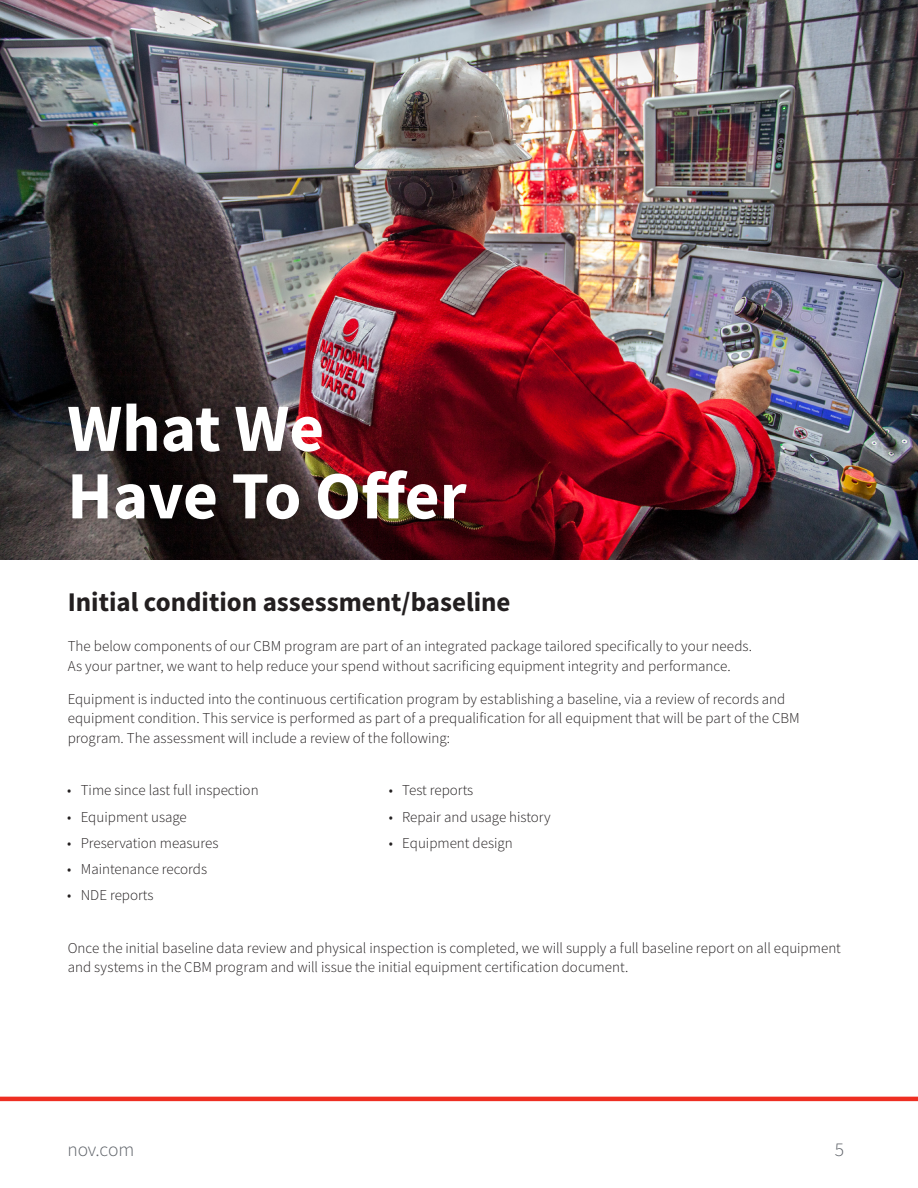
<style>
.page{position:relative;width:918px;height:1188px;background:#fff}
.page>*{position:absolute;margin:0;border:0;box-sizing:border-box;transform-origin:0 0}
.t1{font:700 67.5px "Source Sans Pro";color:#fff}
.Sub_Head_2__Source_S{font:700 27px "Source Sans Pro";color:#231f20}
.t2{font:300 19.5px "Source Sans Pro";letter-spacing:-.01em;color:#5f6369}
.Body_Text__Source_Sa{font:300 15px/19.5px "Source Sans Pro";color:#231f20}
</style>
<div class="page">
<hr style="left:0;top:1097px;width:918px;height:4px;background:#ee2e22">
<img style="left:0;top:0;width:918px;height:560px">
<p class="t1" style="left:67px;top:383px;width:258px">What We</p>
<p class="t1" style="left:67px;top:450px;width:401px">Have To Offer</p>
<p class="Sub_Head_2__Source_S" style="left:68px;top:584px;width:444px">Initial condition assessment/baseline</p>
<p class="Body_Text__Source_Sa" style="left:68px;top:636px;width:686px">The below components of our CBM program are part of an integrated package tailored specifically to your needs.<br>As your partner, we want to help reduce your spend without sacrificing equipment integrity and performance.</p>
<p class="Body_Text__Source_Sa" style="left:68px;top:689px;width:734px">Equipment is inducted into the continuous certification program by establishing a baseline, via a review of records and equipment condition. This service is performed as part of a prequalification for all equipment that will be part of the CBM program. The assessment will include a review of the following:</p>
<p class="Body_Text__Source_Sa" style="left:67px;top:781px;width:193px">• Time since last full inspection</p>
<p class="Body_Text__Source_Sa" style="left:67px;top:807px;width:121px">• Equipment usage</p>
<p class="Body_Text__Source_Sa" style="left:67px;top:833px;width:153px">• Preservation measures</p>
<p class="Body_Text__Source_Sa" style="left:67px;top:859px;width:141px">• Maintenance records</p>
<p class="Body_Text__Source_Sa" style="left:67px;top:886px;width:88px">• NDE reports</p>
<p class="Body_Text__Source_Sa" style="left:389px;top:781px;width:86px">• Test reports</p>
<p class="Body_Text__Source_Sa" style="left:389px;top:807px;width:164px">• Repair and usage history</p>
<p class="Body_Text__Source_Sa" style="left:389px;top:833px;width:126px">• Equipment design</p>
<p class="Body_Text__Source_Sa" style="left:68px;top:938px;width:775px">Once the initial baseline data review and physical inspection is completed, we will supply a full baseline report on all equipment and systems in the CBM program and will issue the initial equipment certification document.</p>
<p class="t2" style="left:68px;top:1137px;width:68px">nov.com</p>
<p class="t2" style="left:835px;top:1137px;width:11px">5</p>
</div>
